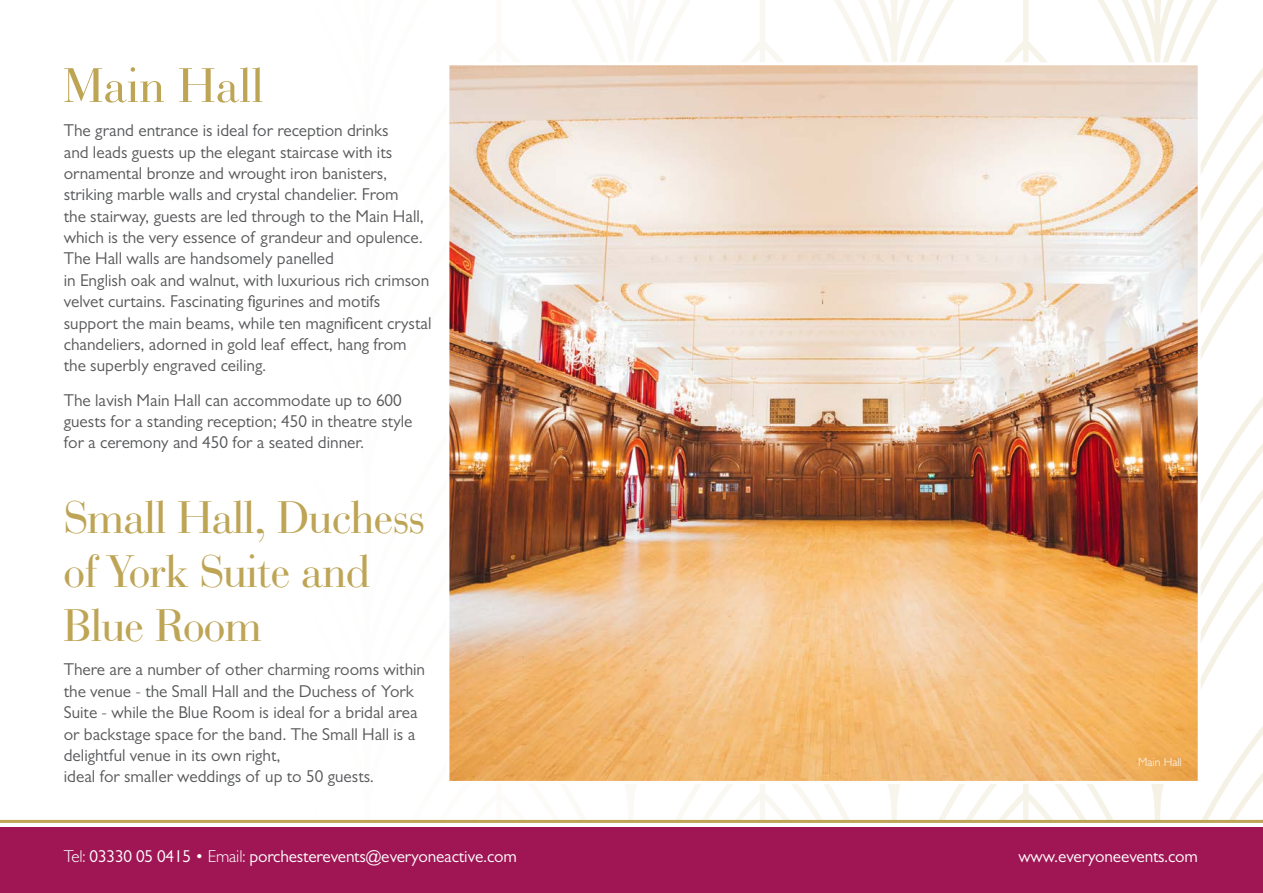
<style>
.page{position:relative;width:1263px;height:893px;background:#fff}
.page>*{position:absolute;margin:0;border:0;box-sizing:border-box;transform-origin:0 0}
.Main_para_header{font:51px "Bauer Bodoni BT";letter-spacing:.02em;color:#bea555}
.Main_para_header-2{font:48px/54.4px "Bauer Bodoni BT";color:#bea555}
.BODY_COPY{font:17.25px/21.5px "Gill Sans MT Pro";color:#57585a}
.t1{font:17.25px "Gill Sans MT Pro";letter-spacing:-.01em;color:#fff}
.BODY_COPY-2{font:300 12px "Gill Sans MT Pro";color:#fff}
.s1{font-weight:300}
</style>
<div class="page">
<div style="left:0;top:827px;width:1263px;height:66px;background:#a01655"></div>
<hr style="left:0;top:820px;width:1263px;height:3px;background:#bea555">
<svg style="left:647px;top:19px;width:560px;height:16px"></svg>
<svg style="left:653px;top:0;width:564px;height:19px"></svg>
<svg style="left:647px;top:35px;width:616px;height:267px"></svg>
<svg style="left:1201px;top:397px;width:62px;height:234px"></svg>
<svg style="left:1px;top:726px;width:1262px;height:94px"></svg>
<div style="left:1155px;top:0;width:5px;height:820px;background:#f5f1e5"></div>
<div style="left:891px;top:0;width:6px;height:820px;background:#f8f5ed"></div>
<div style="left:628px;top:0;width:5px;height:820px;background:#fbf9f5"></div>
<div style="left:365px;top:0;width:5px;height:820px;background:#fefdfd"></div>
<div style="left:101px;top:0;width:6px;height:820px;background:#fff"></div>
<div style="left:1023px;top:0;width:5px;height:820px;background:#f6f3e9"></div>
<div style="left:760px;top:0;width:5px;height:820px;background:#f9f7f1"></div>
<div style="left:496px;top:0;width:6px;height:820px;background:#fcfbf9"></div>
<div style="left:233px;top:0;width:5px;height:820px;background:#fff"></div>
<img style="left:450px;top:66px;width:747px;height:714px">
<div style="left:446px;top:62px;width:755px;height:722px;border:3px solid #fff"></div>
<p class="Main_para_header" style="left:64px;top:54px;width:201px">Main Hall</p>
<p class="BODY_COPY" style="left:64px;top:119px;width:369px">The grand entrance is ideal for reception drinks<br>and leads guests up the elegant staircase with its ornamental bronze and wrought iron banisters, striking marble walls and crystal chandelier. From<br>the stairway, guests are led through to the Main Hall, which is the very essence of grandeur and opulence.<br>The Hall walls are handsomely panelled<br>in English oak and walnut, with luxurious rich crimson velvet curtains. Fascinating figurines and motifs support the main beams, while ten magnificent crystal chandeliers, adorned in gold leaf effect, hang from the superbly engraved ceiling.</p>
<p class="BODY_COPY" style="left:64px;top:389px;width:350px">The lavish Main Hall can accommodate up to 600 guests for a standing reception; 450 in theatre style for a ceremony and 450 for a seated dinner.</p>
<p class="Main_para_header-2" style="left:64px;top:489px;width:362px">Small Hall, Duchess of York Suite and<br>Blue Room</p>
<p class="BODY_COPY" style="left:64px;top:659px;width:363px">There are a number of other charming rooms within the venue - the Small Hall and the Duchess of York Suite - while the Blue Room is ideal for a bridal area or backstage space for the band. The Small Hall is a delightful venue in its own right,<br>ideal for smaller weddings of up to 50 guests.</p>
<p class="BODY_COPY-2" style="left:1138px;top:754px;width:45px">Main Hall</p>
<p class="t1" style="left:64px;top:846px;width:454px"><span class="s1">Tel:</span> 03330 05 0415 <span class="s1">• Email:</span> porchesterevents@everyoneactive.com</p>
<p class="t1" style="left:1018px;top:846px;width:181px">www.everyoneevents.com</p>
</div>
